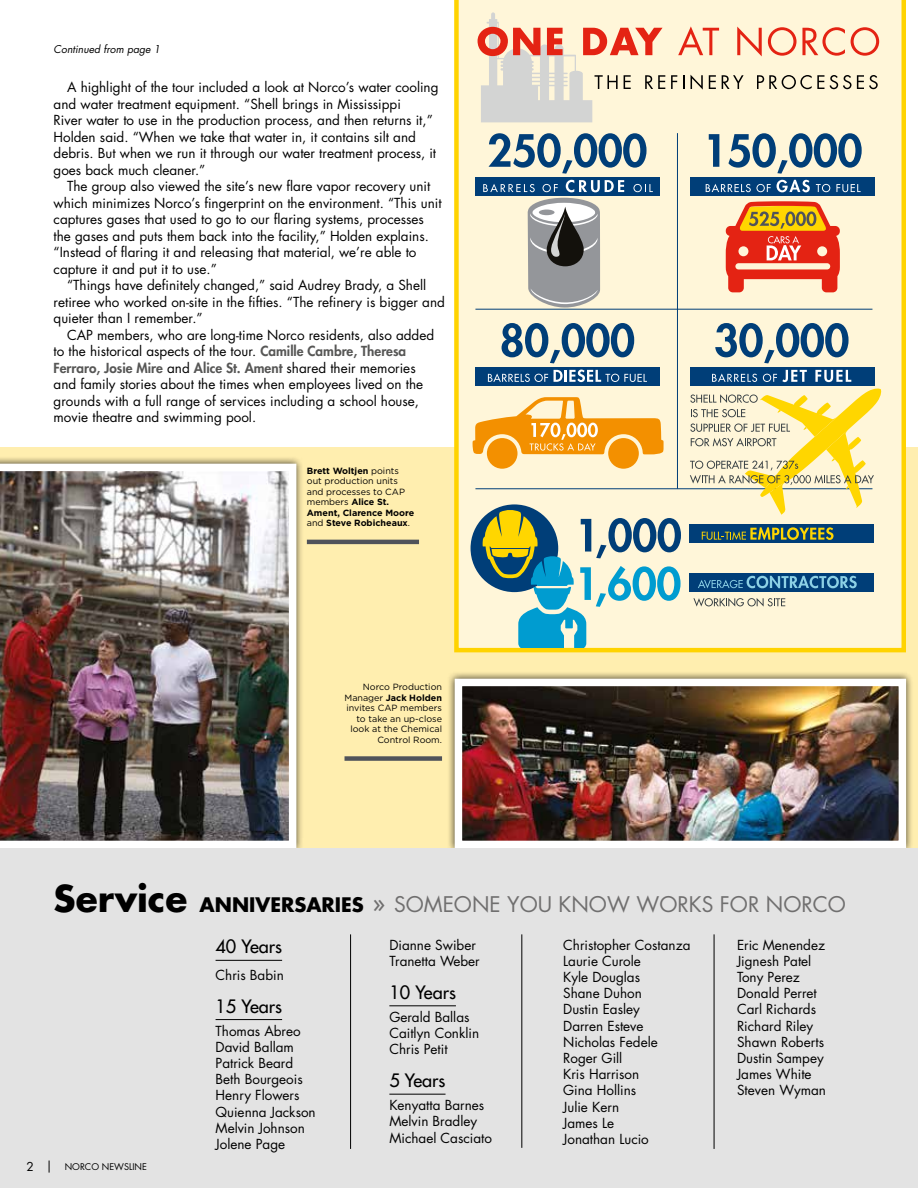
<style>
.page{position:relative;width:918px;height:1188px;background:#fff}
.page>*{position:absolute;margin:0;border:0;box-sizing:border-box;transform-origin:0 0}
.t1{font:21px "Futura Std";color:#706f6f}
.t2{font:500 18px "Futura Std";color:#000}
.t3{font:13.5px/16.2px "Futura Std";color:#000}
.t4{font:italic 10.5px "Futura Std";color:#000}
.t5{font:700 9px/10.5px "Gotham";color:#000}
.t6{font:9px/10.5px "Gotham";color:#000;text-align:right}
.t7{font:9px "Futura Std";color:#000}
.s1{font-weight:800;color:#575756}
.s2{font-weight:400}
.s3{font-weight:700}
.s4{font-weight:700;font-size:36px;color:#000}
.s5{font-weight:700;font-size:19.5px;color:#000}
.s6{font-size:27px}
.s7{font-size:12px}
</style>
<div class="page">
<div style="left:0;top:447px;width:918px;height:417px;background:#ffeeaf"></div>
<div style="left:454px;top:0;width:452px;height:652px;background:#fff6d9"></div>
<div style="left:0;top:456px;width:304px;height:400px;background:#000;opacity:.75"></div>
<img style="left:0;top:464px;width:296px;height:384px">
<div style="left:447px;top:671px;width:467px;height:185px;background:#000;opacity:.75"></div>
<img style="left:464px;top:688px;width:433px;height:151px">
<div style="left:455px;top:679px;width:451px;height:169px;border:8px solid #fff"></div>
<hr style="left:307px;top:540px;width:112px;height:4px;background:#50535a">
<div style="left:345px;top:756px;width:97px;height:5px;background:#50535a"></div>
<div style="left:0;top:849px;width:918px;height:339px;background:#e3e3e3"></div>
<hr style="left:475px;top:489px;width:397px;height:1px;background:#003e78">
<div style="left:689px;top:525px;width:185px;height:18px;background:#003e78"></div>
<div style="left:471px;top:504px;width:87px;height:88px;background:#003e78;border-radius:50%"></div>
<div style="left:476px;top:178px;width:184px;height:18px;background:#003e78"></div>
<svg style="left:678px;top:26px;width:41px;height:29px"></svg>
<svg style="left:737px;top:27px;width:25px;height:29px"></svg>
<svg style="left:768px;top:27px;width:77px;height:29px"></svg>
<svg style="left:851px;top:27px;width:28px;height:29px"></svg>
<svg style="left:478px;top:12px;width:187px;height:110px"></svg>
<svg style="left:671px;top:75px;width:6px;height:14px"></svg>
<svg style="left:683px;top:75px;width:2px;height:14px"></svg>
<svg style="left:691px;top:75px;width:12px;height:15px"></svg>
<svg style="left:709px;top:75px;width:7px;height:14px"></svg>
<svg style="left:722px;top:75px;width:22px;height:14px"></svg>
<svg style="left:757px;top:75px;width:67px;height:14px"></svg>
<svg style="left:830px;top:75px;width:48px;height:14px"></svg>
<svg style="left:489px;top:133px;width:158px;height:41px"></svg>
<div style="left:476px;top:367px;width:184px;height:19px;background:#003e78"></div>
<svg style="left:502px;top:323px;width:132px;height:40px"></svg>
<svg style="left:488px;top:374px;width:60px;height:8px"></svg>
<svg style="left:554px;top:370px;width:93px;height:12px"></svg>
<svg style="left:702px;top:527px;width:132px;height:13px"></svg>
<div style="left:689px;top:574px;width:185px;height:18px;background:#003e78"></div>
<svg style="left:698px;top:576px;width:159px;height:12px"></svg>
<div style="left:690px;top:367px;width:184px;height:19px;background:#003e78"></div>
<svg style="left:715px;top:323px;width:134px;height:40px"></svg>
<svg style="left:690px;top:370px;width:192px;height:145px"></svg>
<svg style="left:693px;top:598px;width:92px;height:9px"></svg>
<div style="left:691px;top:178px;width:184px;height:18px;background:#003e78"></div>
<svg style="left:709px;top:134px;width:10px;height:33px"></svg>
<svg style="left:728px;top:133px;width:134px;height:41px"></svg>
<svg style="left:706px;top:184px;width:65px;height:8px"></svg>
<svg style="left:777px;top:180px;width:33px;height:12px"></svg>
<svg style="left:816px;top:184px;width:14px;height:8px"></svg>
<svg style="left:836px;top:184px;width:25px;height:8px"></svg>
<svg style="left:726px;top:201px;width:114px;height:91px"></svg>
<svg style="left:483px;top:509px;width:198px;height:139px"></svg>
<hr style="left:677px;top:133px;width:1px;height:356px;background:#003e78">
<hr style="left:475px;top:309px;width:397px;height:1px;background:#003e78">
<svg style="left:528px;top:198px;width:72px;height:110px"></svg>
<svg style="left:483px;top:184px;width:52px;height:8px"></svg>
<svg style="left:543px;top:184px;width:15px;height:8px"></svg>
<svg style="left:566px;top:180px;width:58px;height:12px"></svg>
<svg style="left:633px;top:184px;width:20px;height:8px"></svg>
<svg style="left:473px;top:397px;width:191px;height:72px"></svg>
<hr style="left:522px;top:934px;width:1px;height:214px;background:#000">
<hr style="left:714px;top:934px;width:1px;height:215px;background:#000">
<hr style="left:216px;top:960px;width:66px;height:1px;background:#000">
<hr style="left:216px;top:1019px;width:66px;height:1px;background:#000">
<hr style="left:389px;top:1006px;width:67px;height:1px;background:#000">
<hr style="left:389px;top:1094px;width:57px;height:1px;background:#000">
<hr style="left:350px;top:934px;width:1px;height:215px;background:#000">
<p class="t4" style="left:54px;top:43px;width:108px">Continued from page 1</p>
<p class="t3" style="left:54px;top:79px;width:387px;text-indent:14px">A highlight of the tour included a look at Norco’s water cooling and water treatment equipment. “Shell brings in Mississippi<br>River water to use in the production process, and then returns it,” Holden said. “When we take that water in, it contains silt and debris. But when we run it through our water treatment process, it goes back much cleaner.”</p>
<p class="t3" style="left:54px;top:178px;width:390px;text-indent:14px">The group also viewed the site’s new flare vapor recovery unit which minimizes Norco’s fingerprint on the environment. “This unit captures gases that used to go to our flaring systems, processes the gases and puts them back into the facility,” Holden explains. “Instead of flaring it and releasing that material, we’re able to capture it and put it to use.”</p>
<p class="t3" style="left:54px;top:277px;width:393px;text-indent:14px">“Things have definitely changed,” said Audrey Brady, a Shell retiree who worked on-site in the fifties. “The refinery is bigger and quieter than I remember.”</p>
<p class="t3" style="left:54px;top:327px;width:382px;text-indent:14px">CAP members, who are long-time Norco residents, also added to the historical aspects of the tour. <span class="s1">Camille Cambre, Theresa Ferraro, Josie Mire</span> and <span class="s1">Alice St. Ament</span> shared their memories and family stories about the times when employees lived on the grounds with a full range of services including a school house, movie theatre and swimming pool.</p>
<p class="t5" style="left:307px;top:465px;width:109px">Brett Woltjen <span class="s2">points out production units and processes to CAP members</span> Alice St.<br>Ament, Clarence Moore <span class="s2">and</span> Steve Robicheaux<span class="s2">.</span></p>
<p class="t6" style="left:345px;top:682px;width:99px">Norco Production<br>Manager <span class="s3">Jack Holden </span>invites CAP members to take an up-close look at the Chemical<br>Control Room.</p>
<h1 class="t1" style="left:54px;top:891px;width:794px"><span class="s4">Service</span> <span class="s5">ANNIVERSARIES</span> <span class="s6">»</span> SOMEONE YOU KNOW WORKS FOR NORCO</h1>
<h2 class="t2" style="left:216px;top:935px;width:68px">40 Years</h2>
<p class="t3" style="left:216px;top:967px;width:70px">Chris Babin</p>
<h2 class="t2" style="left:216px;top:995px;width:68px">15 Years</h2>
<p class="t3" style="left:216px;top:1023px;width:102px">Thomas Abreo<br>David Ballam<br>Patrick Beard<br>Beth Bourgeois<br>Henry Flowers<br>Quienna Jackson<br>Melvin Johnson<br>Jolene Page</p>
<p class="t3" style="left:563px;top:937px;width:129px">Christopher Costanza<br>Laurie Curole<br>Kyle Douglas<br>Shane Duhon<br>Dustin Easley<br>Darren Esteve<br>Nicholas Fedele<br>Roger Gill<br>Kris Harrison<br>Gina Hollins<br>Julie Kern<br>James Le<br>Jonathan Lucio</p>
<p class="t3" style="left:737px;top:937px;width:91px">Eric Menendez<br>Jignesh Patel<br>Tony Perez<br>Donald Perret<br>Carl Richards<br>Richard Riley<br>Shawn Roberts<br>Dustin Sampey<br>James White<br>Steven Wyman</p>
<p class="t3" style="left:389px;top:937px;width:92px">Dianne Swiber<br>Tranetta Weber</p>
<h2 class="t2" style="left:389px;top:981px;width:68px">10 Years</h2>
<p class="t3" style="left:389px;top:1009px;width:91px">Gerald Ballas<br>Caitlyn Conklin<br>Chris Petit</p>
<h2 class="t2" style="left:389px;top:1069px;width:58px">5 Years</h2>
<p class="t3" style="left:389px;top:1097px;width:104px">Kenyatta Barnes<br>Melvin Bradley<br>Michael Casciato</p>
<p class="t7" style="left:27px;top:1161px;width:122px"><span class="s7">2 |</span> NORCO NEWSLINE</p>
</div>
